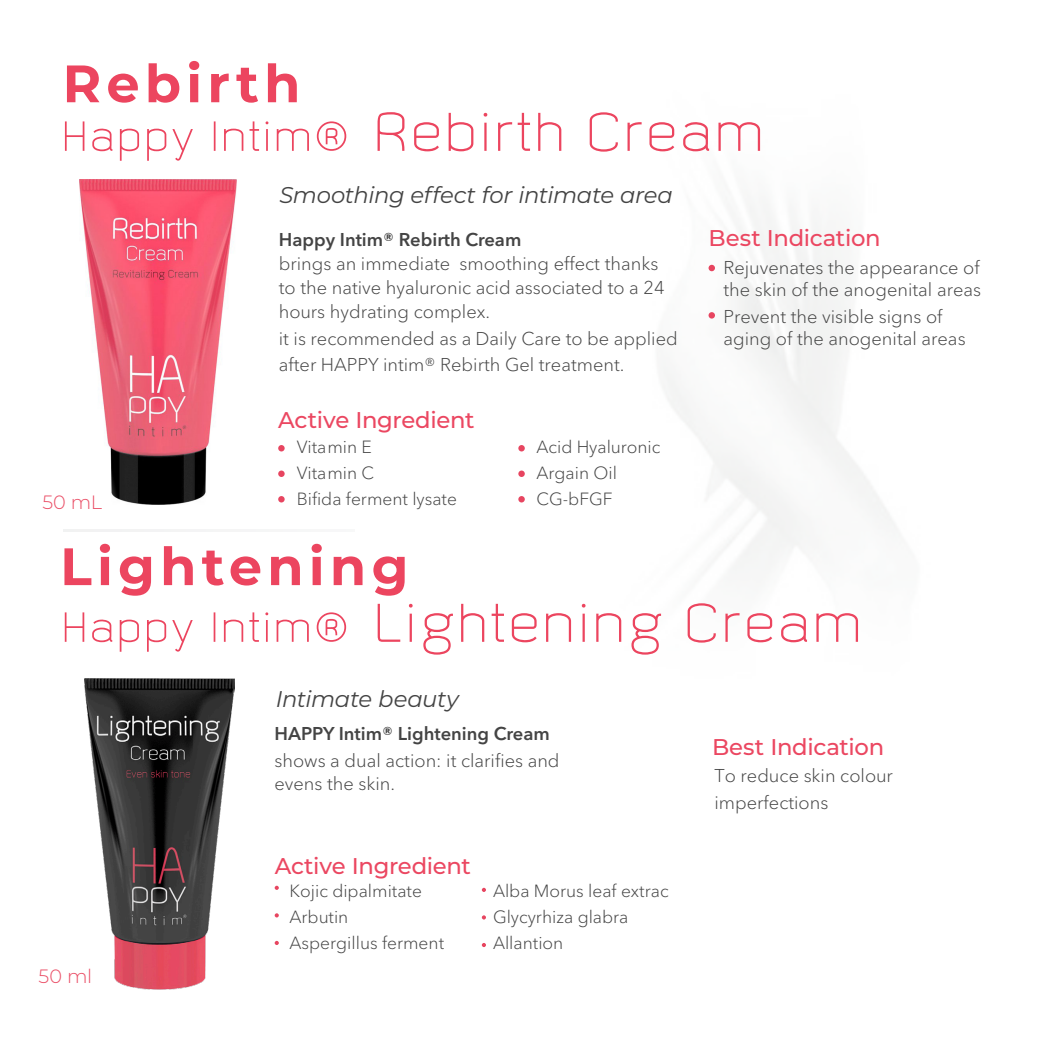
<style>
.page{position:relative;width:1042px;height:1042px;background:#fff}
.page>*{position:absolute;margin:0;border:0;box-sizing:border-box;transform-origin:0 0}
.t1{font:500 22.75px "Montserrat";letter-spacing:-.015em;color:#eb4761}
.t2{font:italic 22.75px "Montserrat";letter-spacing:-.015em;color:#444}
.t3{font:300 19.25px "Montserrat";letter-spacing:-.005em;color:#ea4e66}
.t4{font:300 18.38px/22.1px "Avenir Next LT Pro";color:#444}
.t5{font:600 18.38px "Avenir Next LT Pro";color:#444}
.t6{font:300 17.5px "Avenir Next LT Pro";color:#444}
</style>
<div class="page">
<svg style="left:67px;top:61px;width:230px;height:42px"></svg>
<img style="left:80px;top:179px;width:156px;height:326px">
<div style="left:708px;top:265px;width:7px;height:6px;background:#e74560;border-radius:50%"></div>
<div style="left:708px;top:312px;width:7px;height:7px;background:#e74560;border-radius:50%"></div>
<div style="left:278px;top:445px;width:7px;height:6px;background:#e74560;border-radius:50%"></div>
<div style="left:518px;top:445px;width:7px;height:6px;background:#e74560;border-radius:50%"></div>
<div style="left:278px;top:496px;width:7px;height:6px;background:#e74560;border-radius:50%"></div>
<div style="left:518px;top:496px;width:7px;height:6px;background:#e74560;border-radius:50%"></div>
<div style="left:278px;top:470px;width:7px;height:7px;background:#e74560;border-radius:50%"></div>
<div style="left:518px;top:470px;width:7px;height:7px;background:#e74560;border-radius:50%"></div>
<img style="left:84px;top:678px;width:151px;height:312px">
<svg style="left:64px;top:544px;width:341px;height:52px"></svg>
<hr style="left:63px;top:529px;width:291px;height:2px;background:#f4f5f5">
<svg style="left:275px;top:886px;width:4px;height:4px"></svg>
<svg style="left:482px;top:888px;width:4px;height:4px"></svg>
<svg style="left:275px;top:941px;width:4px;height:4px"></svg>
<svg style="left:482px;top:943px;width:4px;height:4px"></svg>
<svg style="left:275px;top:913px;width:4px;height:4px"></svg>
<svg style="left:482px;top:915px;width:4px;height:4px"></svg>
<svg style="left:65px;top:112px;width:695px;height:49px"></svg>
<svg style="left:65px;top:603px;width:793px;height:51px"></svg>
<p class="t2" style="left:279px;top:179px;width:395px">Smoothing effect for intimate area</p>
<p class="t5" style="left:279px;top:228px;width:244px">Happy Intim® Rebirth Cream</p>
<p class="t4" style="left:279px;top:252px;width:381px">brings an immediate smoothing effect thanks</p>
<p class="t4" style="left:279px;top:276px;width:387px">to the native hyaluronic acid associated to a 24</p>
<p class="t4" style="left:279px;top:300px;width:213px">hours hydrating complex.</p>
<p class="t4" style="left:279px;top:325px;width:400px;line-height:26.2px">it is recommended as a Daily Care to be applied after HAPPY intim® Rebirth Gel treatment.</p>
<p class="t1" style="left:278px;top:404px;width:198px">Active Ingredient</p>
<p class="t6" style="left:297px;top:432px;width:77px">Vitamin E</p>
<p class="t6" style="left:297px;top:458px;width:79px">Vitamin C</p>
<p class="t6" style="left:297px;top:484px;width:162px">Bifida ferment lysate</p>
<p class="t6" style="left:536px;top:432px;width:125px">Acid Hyaluronic</p>
<p class="t6" style="left:536px;top:458px;width:82px">Argain Oil</p>
<p class="t3" style="left:42px;top:489px;width:61px">50 mL</p>
<p class="t6" style="left:536px;top:484px;width:78px">CG-bFGF</p>
<p class="t1" style="left:708px;top:222px;width:174px">Best Indication</p>
<p class="t4" style="left:723px;top:256px;width:259px">Rejuvenates the appearance of the skin of the anogenital areas</p>
<p class="t4" style="left:723px;top:305px;width:244px">Prevent the visible signs of aging of the anogenital areas</p>
<p class="t3" style="left:39px;top:963px;width:55px">50 ml</p>
<p class="t2" style="left:276px;top:683px;width:185px">Intimate beauty</p>
<p class="t5" style="left:274px;top:723px;width:277px">HAPPY Intim® Lightening Cream</p>
<p class="t4" style="left:274px;top:749px;width:287px">shows a dual action: it clarifies and evens the skin.</p>
<p class="t1" style="left:275px;top:850px;width:198px">Active Ingredient</p>
<p class="t6" style="left:289px;top:876px;width:134px">Kojic dipalmitate</p>
<p class="t6" style="left:289px;top:902px;width:60px">Arbutin</p>
<p class="t6" style="left:289px;top:928px;width:156px">Aspergillus ferment</p>
<p class="t6" style="left:493px;top:876px;width:177px">Alba Morus leaf extrac</p>
<p class="t6" style="left:493px;top:902px;width:137px">Glycyrhiza glabra</p>
<p class="t6" style="left:493px;top:928px;width:72px">Allantion</p>
<p class="t1" style="left:712px;top:730px;width:174px">Best Indication</p>
<p class="t4" style="left:714px;top:764px;width:180px">To reduce skin colour</p>
<p class="t4" style="left:714px;top:791px;width:115px">imperfections</p>
</div>
